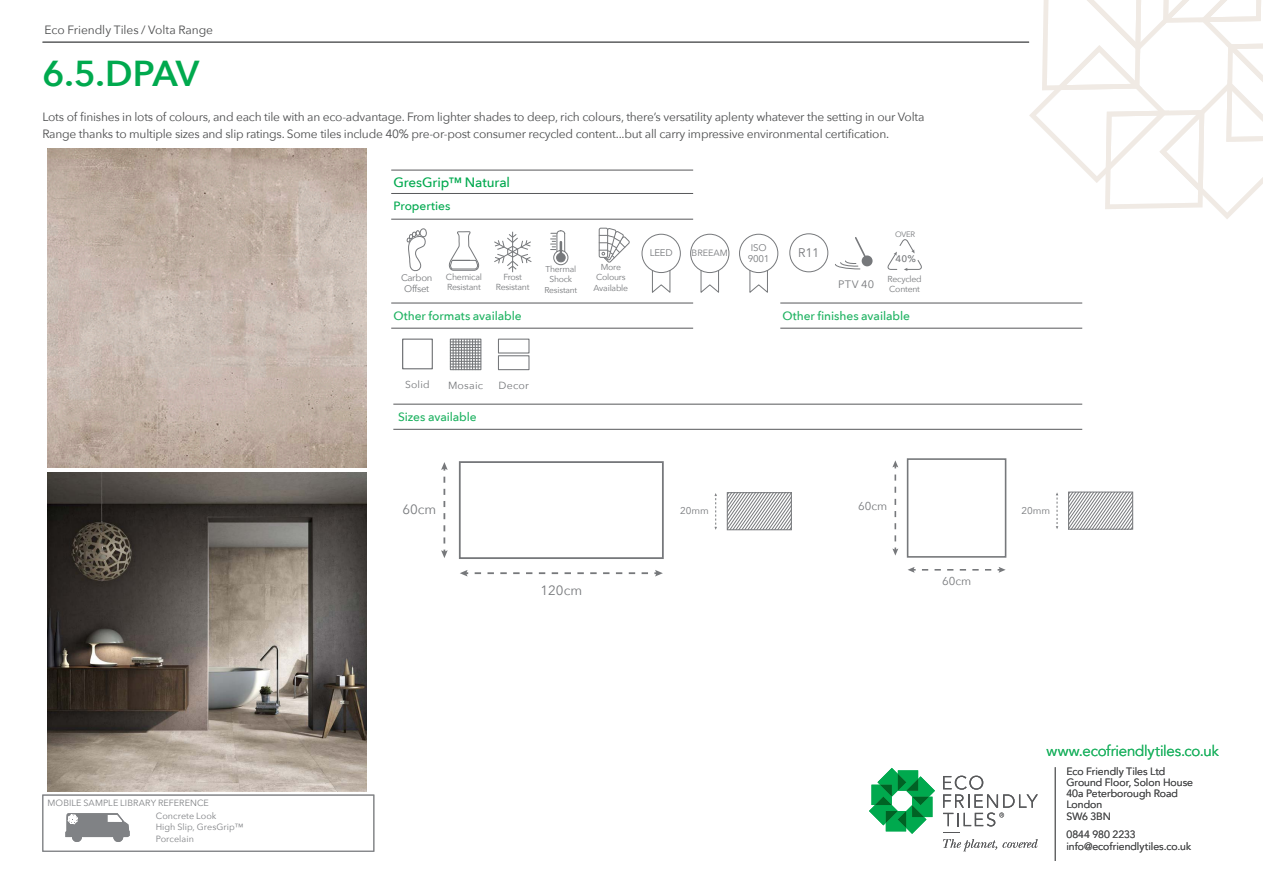
<style>
.page{position:relative;width:1263px;height:893px;background:#fff}
.page>*{position:absolute;margin:0;border:0;box-sizing:border-box;transform-origin:0 0}
.t1{font:600 36px "Avenir Next";color:#00a94e}
.t2{font:15px "Avenir";letter-spacing:-.015em;color:#1eb261}
.t3{font:500 13.5px "Avenir Next";letter-spacing:-.005em;color:#00a94e}
.t4{font:13.5px "Avenir Next";color:#76787b}
.t5{font:12.45px "Avenir Next";color:#76787b}
.t6{font:12px/16.5px "Avenir Next";letter-spacing:-.02em;color:#4b4c4d}
.t7{font:500 12px "Avenir Next";letter-spacing:-.005em;color:#1eb261}
.t8{font:500 12px "Avenir Next";letter-spacing:-.005em;color:#00a94e}
.t9{font:11.4px "Avenir Next";color:#76787b}
.t10{font:10.8px "Avenir Next";color:#76787b}
.t11{font:10.5px/11.2px "Avenir";color:#4b4c4d}
.t12{font:10.35px "Avenir Next";letter-spacing:.02em;color:#76787b}
.t13{font:10.05px "Avenir Next";letter-spacing:.015em;color:#76787b}
.t14{font:9.9px "Avenir Next";color:#76787b}
.t15{font:9.6px/11.6px "Avenir Next";letter-spacing:-.025em;color:#76787b;text-align:center}
.t16{font:500 9.6px "Avenir Next";color:#76787b}
.t17{font:9.15px "Avenir Next";color:#76787b}
.t18{font:9px/12.9px "Avenir Next";letter-spacing:.005em;color:#808285}
.t19{font:8.7px/10.4px "Avenir Next";letter-spacing:-.025em;color:#76787b}
.t20{font:8.55px/10.2px "Avenir Next";letter-spacing:-.025em;color:#76787b;text-align:center}
.t21{font:7.8px "Avenir Next";color:#76787b}
</style>
<div class="page">
<svg style="left:869px;top:768px;width:66px;height:66px"></svg>
<svg style="left:943px;top:839px;width:95px;height:12px"></svg>
<svg style="left:943px;top:832px;width:16px;height:1px"></svg>
<svg style="left:943px;top:776px;width:95px;height:50px"></svg>
<hr style="left:1055px;top:767px;width:1px;height:94px;background:#4b4c4d">
<div style="left:42px;top:795px;width:332px;height:57px;border:1px solid #808285"></div>
<div style="left:72px;top:832px;width:10px;height:10px;background:#808285;border-radius:50%"></div>
<div style="left:113px;top:832px;width:10px;height:10px;background:#808285;border-radius:50%"></div>
<svg style="left:65px;top:813px;width:65px;height:24px"></svg>
<svg style="left:1029px;top:0;width:234px;height:219px"></svg>
<svg style="left:449px;top:231px;width:31px;height:40px"></svg>
<hr style="left:512px;top:232px;width:1px;height:40px;background:#76787b">
<svg style="left:494px;top:234px;width:38px;height:36px"></svg>
<div style="left:641px;top:234px;width:40px;height:39px;border:1px solid #76787b;border-radius:50%"></div>
<svg style="left:651px;top:269px;width:20px;height:24px"></svg>
<div style="left:553px;top:250px;width:15px;height:15px;border:1px solid #76787b;border-radius:50%"></div>
<div style="left:557px;top:253px;width:8px;height:9px;background:#76787b;border-radius:50%"></div>
<div style="left:556px;top:253px;width:9px;height:9px;border:1px solid #76787b;border-radius:50%"></div>
<svg style="left:551px;top:230px;width:14px;height:24px"></svg>
<svg style="left:887px;top:239px;width:35px;height:32px"></svg>
<div style="left:690px;top:234px;width:39px;height:39px;border:1px solid #76787b;border-radius:50%"></div>
<svg style="left:700px;top:269px;width:19px;height:24px"></svg>
<div style="left:789px;top:233px;width:39px;height:39px;border:1px solid #76787b;border-radius:50%"></div>
<svg style="left:599px;top:228px;width:31px;height:35px"></svg>
<div style="left:450px;top:339px;width:31px;height:31px;border:1px solid #76787b"></div>
<hr style="left:453px;top:339px;width:1px;height:31px;background:#76787b">
<hr style="left:455px;top:339px;width:1px;height:31px;background:#76787b">
<hr style="left:458px;top:339px;width:1px;height:31px;background:#76787b">
<hr style="left:461px;top:339px;width:1px;height:31px;background:#76787b">
<hr style="left:464px;top:339px;width:1px;height:31px;background:#76787b">
<hr style="left:466px;top:339px;width:1px;height:31px;background:#76787b">
<hr style="left:469px;top:339px;width:1px;height:31px;background:#76787b">
<hr style="left:472px;top:339px;width:1px;height:31px;background:#76787b">
<hr style="left:475px;top:339px;width:1px;height:31px;background:#76787b">
<hr style="left:478px;top:339px;width:1px;height:31px;background:#76787b">
<hr style="left:450px;top:341px;width:31px;height:1px;background:#76787b">
<hr style="left:450px;top:344px;width:31px;height:1px;background:#76787b">
<hr style="left:450px;top:347px;width:31px;height:1px;background:#76787b">
<hr style="left:450px;top:350px;width:31px;height:1px;background:#76787b">
<hr style="left:450px;top:352px;width:31px;height:2px;background:#76787b">
<hr style="left:450px;top:355px;width:31px;height:1px;background:#76787b">
<hr style="left:450px;top:358px;width:31px;height:1px;background:#76787b">
<hr style="left:450px;top:361px;width:31px;height:1px;background:#76787b">
<hr style="left:450px;top:364px;width:31px;height:1px;background:#76787b">
<hr style="left:450px;top:366px;width:31px;height:1px;background:#76787b">
<div style="left:402px;top:339px;width:31px;height:30px;border:1px solid #76787b"></div>
<div style="left:403px;top:340px;width:29px;height:28px;background:#fff"></div>
<div style="left:498px;top:339px;width:31px;height:15px;border:1px solid #76787b"></div>
<div style="left:498px;top:355px;width:31px;height:15px;border:1px solid #76787b"></div>
<div style="left:739px;top:234px;width:39px;height:39px;border:1px solid #76787b;border-radius:50%"></div>
<svg style="left:749px;top:269px;width:19px;height:24px"></svg>
<div style="left:863px;top:257px;width:8px;height:8px;background:#76787b;border-radius:50%"></div>
<div style="left:862px;top:255px;width:10px;height:11px;border:2px solid #76787b;border-radius:50%"></div>
<svg style="left:835px;top:237px;width:33px;height:33px"></svg>
<svg style="left:406px;top:228px;width:21px;height:44px"></svg>
<hr style="left:391px;top:219px;width:302px;height:1px;background:#57585a">
<hr style="left:391px;top:193px;width:302px;height:1px;background:#57585a">
<hr style="left:391px;top:328px;width:302px;height:1px;background:#57585a">
<hr style="left:391px;top:303px;width:302px;height:1px;background:#57585a">
<hr style="left:780px;top:328px;width:302px;height:1px;background:#57585a">
<hr style="left:780px;top:303px;width:302px;height:1px;background:#57585a">
<hr style="left:393px;top:429px;width:689px;height:1px;background:#57585a">
<hr style="left:393px;top:404px;width:689px;height:1px;background:#57585a">
<hr style="left:391px;top:170px;width:302px;height:1px;background:#57585a">
<img style="left:48px;top:149px;width:318px;height:319px">
<img style="left:48px;top:472px;width:318px;height:319px">
<div style="left:459px;top:461px;width:205px;height:98px;border:2px solid #76787b"></div>
<svg style="left:460px;top:570px;width:8px;height:6px"></svg>
<svg style="left:475px;top:570px;width:188px;height:6px"></svg>
<svg style="left:441px;top:550px;width:7px;height:8px"></svg>
<svg style="left:441px;top:462px;width:7px;height:81px"></svg>
<div style="left:907px;top:458px;width:99px;height:100px;border:2px solid #76787b"></div>
<svg style="left:892px;top:460px;width:6px;height:8px"></svg>
<svg style="left:892px;top:474px;width:6px;height:82px"></svg>
<svg style="left:908px;top:567px;width:8px;height:6px"></svg>
<svg style="left:922px;top:567px;width:84px;height:6px"></svg>
<svg style="left:714px;top:493px;width:3px;height:37px"></svg>
<svg style="left:729px;top:494px;width:61px;height:34px"></svg>
<div style="left:727px;top:492px;width:65px;height:38px;border:1px solid #76787b"></div>
<svg style="left:1056px;top:492px;width:2px;height:37px"></svg>
<svg style="left:1070px;top:494px;width:61px;height:33px"></svg>
<div style="left:1068px;top:492px;width:65px;height:37px;border:1px solid #76787b"></div>
<hr style="left:43px;top:42px;width:986px;height:1px;background:#57585a">
<p class="t6" style="left:45px;top:21px;width:170px">Eco Friendly Tiles / Volta Range</p>
<p class="t1" style="left:43px;top:43px;width:158px">6.5.DPAV</p>
<p class="t6" style="left:43px;top:108px;width:883px">Lots of finishes in lots of colours, and each tile with an eco-advantage. From lighter shades to deep, rich colours, there’s versatility aplenty whatever the setting in our Volta<br>Range thanks to multiple sizes and slip ratings. Some tiles include 40% pre-or-post consumer recycled content...but all carry impressive environmental certification.</p>
<p class="t3" style="left:393px;top:171px;width:118px">GresGrip™️ Natural</p>
<p class="t8" style="left:393px;top:196px;width:58px">Properties</p>
<p class="t15" style="left:401px;top:272px;width:33px">Carbon<br>Offset</p>
<p class="t19" style="left:446px;top:271px;width:38px">Chemical<br>Resistant</p>
<p class="t19" style="left:496px;top:271px;width:35px;text-align:center">Frost<br>Resistant</p>
<p class="t21" style="left:895px;top:228px;width:22px">OVER</p>
<p class="t16" style="left:896px;top:251px;width:22px">40%</p>
<p class="t15" style="left:748px;top:241px;width:23px">ISO<br>9001</p>
<p class="t17" style="left:692px;top:245px;width:38px">BREEAM</p>
<p class="t5" style="left:798px;top:242px;width:23px">R11</p>
<p class="t15" style="left:650px;top:247px;width:24px">LEED</p>
<p class="t19" style="left:593px;top:261px;width:36px;text-align:center">More<br>Colours<br>Available</p>
<p class="t20" style="left:544px;top:264px;width:34px">Thermal<br>Shock<br>Resistant</p>
<p class="t19" style="left:887px;top:273px;width:36px">Recycled<br>Content</p>
<p class="t10" style="left:838px;top:275px;width:38px">PTV 40</p>
<p class="t7" style="left:393px;top:306px;width:130px">Other formats available</p>
<p class="t7" style="left:782px;top:306px;width:129px">Other finishes available</p>
<p class="t13" style="left:405px;top:376px;width:26px">Solid</p>
<p class="t12" style="left:448px;top:377px;width:37px">Mosaic</p>
<p class="t12" style="left:498px;top:377px;width:32px">Decor</p>
<p class="t7" style="left:398px;top:407px;width:80px">Sizes available</p>
<p class="t4" style="left:402px;top:498px;width:35px">60cm</p>
<p class="t9" style="left:858px;top:496px;width:31px">60cm</p>
<p class="t14" style="left:680px;top:503px;width:30px">20mm</p>
<p class="t14" style="left:1021px;top:502px;width:30px">20mm</p>
<p class="t18" style="left:156px;top:796px;width:62px;text-indent:-108px">MOBILE SAMPLE LIBRARY REFERENCE<br>Concrete Look</p>
<p class="t18" style="left:156px;top:820px;width:89px">High Slip, GresGrip™️</p>
<p class="t18" style="left:156px;top:832px;width:40px">Porcelain</p>
<p class="t4" style="left:540px;top:578px;width:43px">120cm</p>
<p class="t9" style="left:942px;top:572px;width:31px">60cm</p>
<p class="t2" style="left:1046px;top:741px;width:174px">www.ecofriendlytiles.co.uk</p>
<p class="t11" style="left:1066px;top:766px;width:100px">Eco Friendly Tiles Ltd</p>
<p class="t11" style="left:1066px;top:777px;width:128px">Ground Floor, Solon House</p>
<p class="t11" style="left:1066px;top:788px;width:113px">40a Peterborough Road</p>
<p class="t11" style="left:1066px;top:799px;width:37px">London</p>
<p class="t11" style="left:1066px;top:811px;width:46px">SW6 3BN</p>
<p class="t11" style="left:1066px;top:829px;width:126px">0844 980 2233 info@ecofriendlytiles.co.uk</p>
</div>
